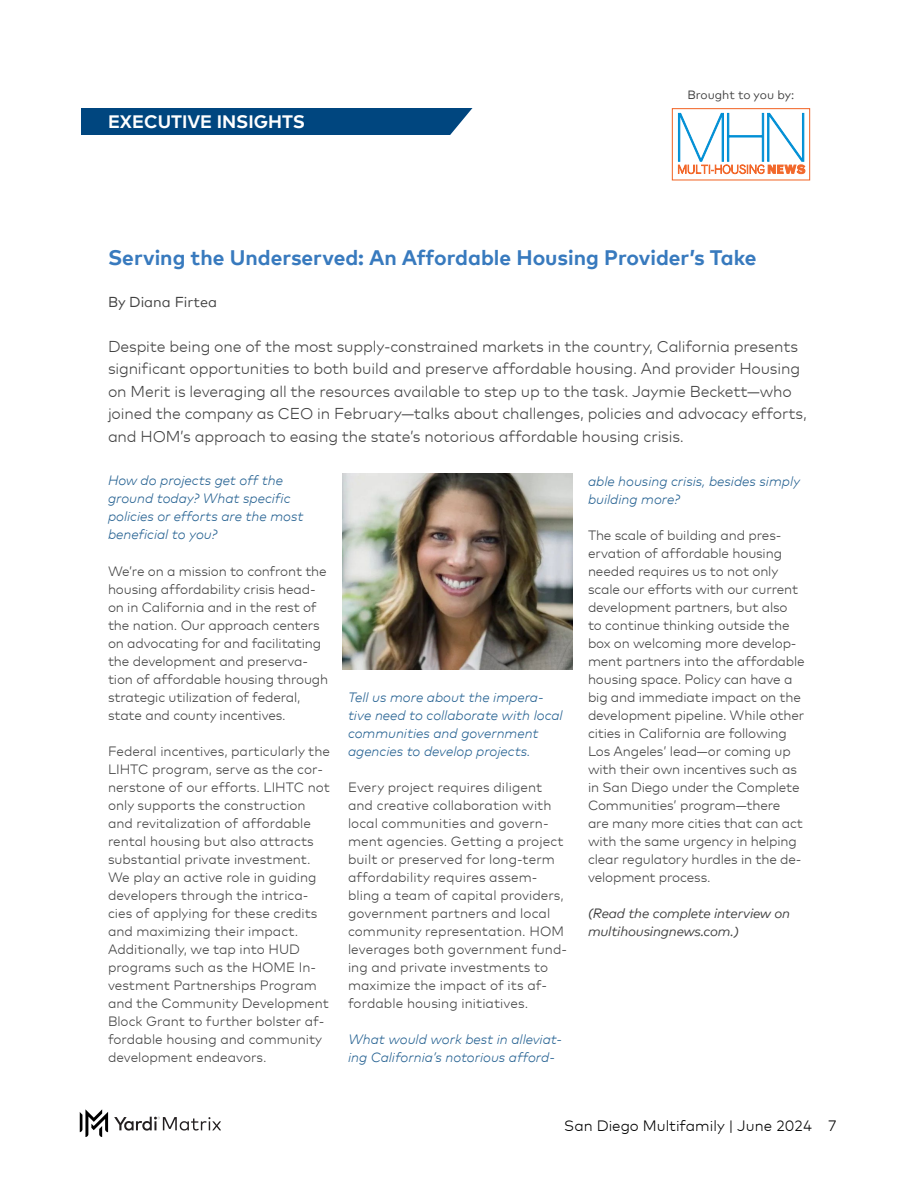
<style>
.page{position:relative;width:918px;height:1188px;background:#fff}
.page>*{position:absolute;margin:0;border:0;box-sizing:border-box;transform-origin:0 0}
.t1{font:700 21px "Mark Offc Pro";color:#387abe}
.t2{font:700 18px "Mark Offc Pro";color:#fff}
.t3{font:300 15.75px/22.5px "Mark Offc Pro";letter-spacing:-.01em;color:#414141}
.t4{font:300 15px "Mark Offc Pro";color:#000}
.t5{font:14.4px "Mark Offc Pro";color:#414141}
.t6{font:300 13.5px/18px "Mark Offc Pro";letter-spacing:-.005em;color:#414141}
.t7{font:italic 300 13.5px/18px "Mark Offc Pro";color:#266292}
.t8{font:italic 13.5px/18px "Mark Offc Pro";letter-spacing:-.01em;color:#414141}
.t9{font:12px "Mark Offc Pro";color:#414141}
</style>
<div class="page">
<svg style="left:114px;top:1117px;width:107px;height:14px"></svg>
<svg style="left:80px;top:1109px;width:28px;height:28px"></svg>
<div style="left:672px;top:108px;width:138px;height:73px;border:1px solid #f2682b"></div>
<svg style="left:678px;top:112px;width:127px;height:62px"></svg>
<div style="left:81px;top:108px;width:391px;height:27px;background:#00467f"></div>
<img style="left:342px;top:474px;width:231px;height:196px">
<h2 class="t2" style="left:108px;top:108px;width:199px">EXECUTIVE INSIGHTS</h2>
<p class="t9" style="left:687px;top:86px;width:108px">Brought to you by:</p>
<h1 class="t1" style="left:108px;top:242px;width:650px">Serving the Underserved: An Affordable Housing Provider’s Take</h1>
<p class="t5" style="left:108px;top:292px;width:111px">By Diana Firtea</p>
<p class="t3" style="left:108px;top:334px;width:700px">Despite being one of the most supply-constrained markets in the country, California presents significant opportunities to both build and preserve affordable housing. And provider Housing on Merit is leveraging all the resources available to step up to the task. Jaymie Beckett—who joined the company as CEO in February—talks about challenges, policies and advocacy efforts, and HOM’s approach to easing the state’s notorious affordable housing crisis.</p>
<p class="t7" style="left:108px;top:470px;width:197px">How do projects get off the ground today? What specific policies or efforts are the most beneficial to you?</p>
<p class="t6" style="left:108px;top:561px;width:222px">We’re on a mission to confront the housing affordability crisis head&shy;on in California and in the rest of the nation. Our approach centers on advocating for and facilitating the development and preserva&shy;tion of affordable housing through strategic utilization of federal, state and county incentives.</p>
<p class="t6" style="left:108px;top:741px;width:223px">Federal incentives, particularly the<br>LIHTC program, serve as the cor&shy;nerstone of our efforts. LIHTC not only supports the construction and revitalization of affordable rental housing but also attracts substantial private investment.<br>We play an active role in guiding developers through the intrica&shy;cies of applying for these credits and maximizing their impact.<br>Additionally, we tap into HUD programs such as the HOME In&shy;vestment Partnerships Program and the Community Development<br>Block Grant to further bolster af&shy;fordable housing and community development endeavors.</p>
<p class="t7" style="left:348px;top:687px;width:216px">Tell us more about the impera&shy;tive need to collaborate with local communities and government agencies to develop projects.</p>
<p class="t6" style="left:348px;top:777px;width:221px">Every project requires diligent and creative collaboration with local communities and govern&shy;ment agencies. Getting a project built or preserved for long-term affordability requires assem&shy;bling a team of capital providers, government partners and local community representation. HOM leverages both government fund&shy;ing and private investments to maximize the impact of its af&shy;fordable housing initiatives.</p>
<p class="t7" style="left:348px;top:1029px;width:216px">What would work best in alleviat&shy;ing California’s notorious afford-</p>
<p class="t7" style="left:588px;top:471px;width:214px">able housing crisis, besides simply building more?</p>
<p class="t6" style="left:588px;top:525px;width:218px">The scale of building and pres&shy;ervation of affordable housing needed requires us to not only scale our efforts with our current development partners, but also to continue thinking outside the box on welcoming more develop&shy;ment partners into the affordable housing space. Policy can have a big and immediate impact on the development pipeline. While other cities in California are following<br>Los Angeles’ lead—or coming up with their own incentives such as in San Diego under the Complete<br>Communities’ program—there<br>are many more cities that can act with the same urgency in helping clear regulatory hurdles in the de&shy;velopment process.</p>
<p class="t8" style="left:588px;top:903px;width:204px">(Read the complete interview on multihousingnews.com.)</p>
<p class="t4" style="left:564px;top:1115px;width:274px">San Diego Multifamily | June 2024 7</p>
</div>
